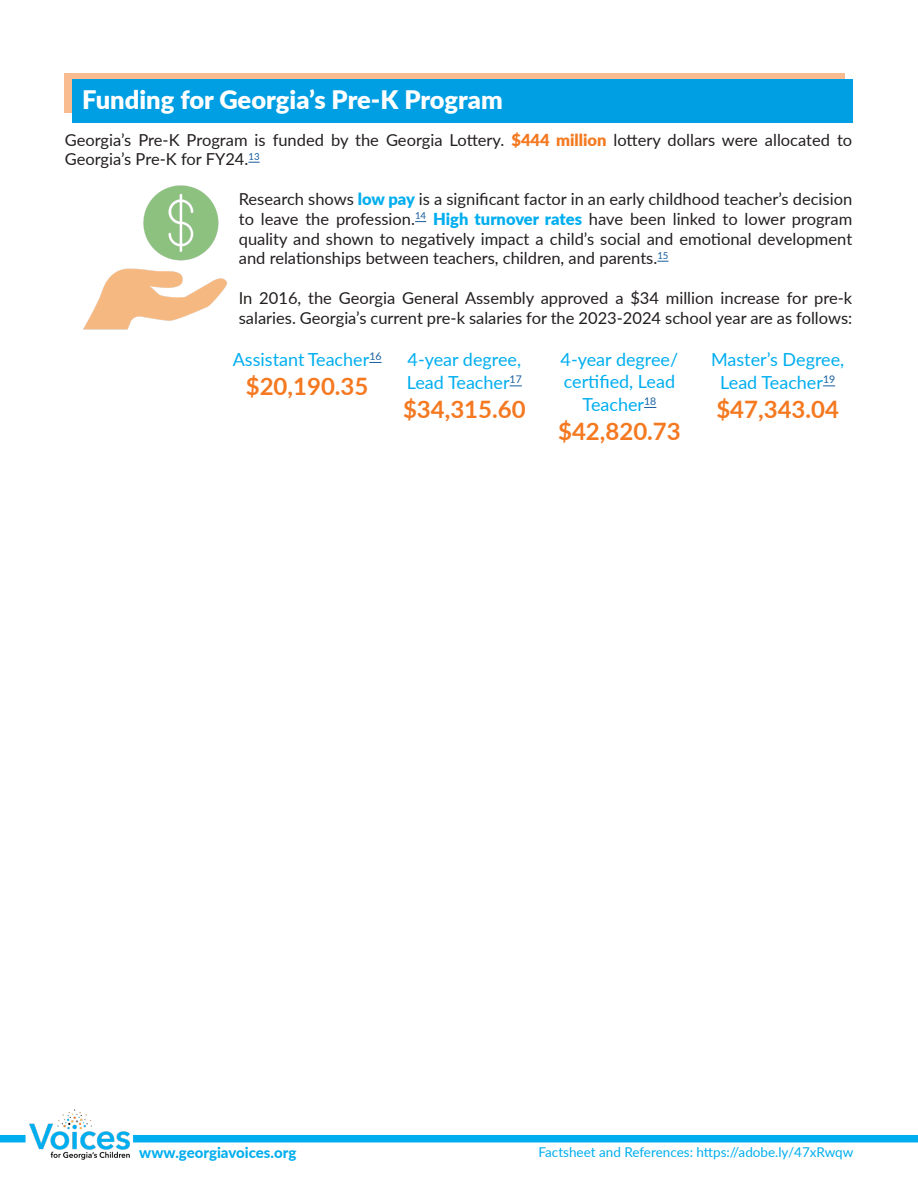
<style>
.page{position:relative;width:918px;height:1188px;background:#fff}
.page>*{position:absolute;margin:0;border:0;box-sizing:border-box;transform-origin:0 0}
.Title_section{font:900 25.5px "Lato";color:#fff}
.t1{font:700 24px "Lato";color:#f47921}
.t2{font:18px/21.6px "Lato";color:#00aeef}
.t3{font:16.5px/19.8px "Lato";color:#231f20}
.t4{font:800 15px "Lato";color:#00aeef}
.t5{font:13.5px "Lato";color:#00aeef}
.s1{font-weight:900;color:#f47921}
.s2{font-weight:900;color:#00aeef}
</style>
<div class="page">
<div style="left:0;top:1135px;width:26px;height:7px;background:#00aeef"></div>
<div style="left:133px;top:1135px;width:785px;height:7px;background:#00aeef"></div>
<img style="left:29px;top:1109px;width:101px;height:51px">
<div style="left:65px;top:73px;width:780px;height:40px;background:#f9bc90"></div>
<div style="left:73px;top:79px;width:780px;height:43px;background:#009fe3"></div>
<svg style="left:248px;top:162px;width:12px;height:1px"></svg>
<img style="left:83px;top:185px;width:144px;height:145px">
<svg style="left:369px;top:362px;width:13px;height:1px"></svg>
<svg style="left:510px;top:386px;width:12px;height:1px"></svg>
<svg style="left:644px;top:407px;width:12px;height:1px"></svg>
<svg style="left:823px;top:386px;width:12px;height:1px"></svg>
<p class="Title_section" style="left:82px;top:81px;width:422px">Funding for Georgia’s Pre-K Program</p>
<p class="t3" style="left:65px;top:129px;width:789px">Georgia’s Pre-K Program is funded by the Georgia Lottery. <span class="s1">$444 million</span> lottery dollars were allocated to<br>Georgia’s Pre-K for FY24.<sup>13</sup></p>
<p class="t3" style="left:239px;top:188px;width:615px;text-align:justify">Research shows <span class="s2">low pay</span> is a significant factor in an early childhood teacher’s decision to leave the profession.<sup>14</sup> <span class="s2">High turnover rates</span> have been linked to lower program quality and shown to negatively impact a child’s social and emotional development and relationships between teachers, children, and parents.<sup>15</sup></p>
<p class="t3" style="left:239px;top:287px;width:615px">In 2016, the Georgia General Assembly approved a $34 million increase for pre-k salaries. Georgia’s current pre-k salaries for the 2023-2024 school year are as follows:</p>
<p class="t2" style="left:233px;top:348px;width:150px">Assistant Teacher<sup>16</sup></p>
<p class="t1" style="left:246px;top:368px;width:124px">$20,190.35</p>
<p class="t2" style="left:711px;top:348px;width:135px">Master’s Degree,</p>
<p class="t2" style="left:720px;top:371px;width:116px">Lead Teacher<sup>19</sup></p>
<p class="t1" style="left:716px;top:392px;width:124px">$47,343.04</p>
<p class="t2" style="left:408px;top:348px;width:115px">4-year degree,</p>
<p class="t2" style="left:407px;top:371px;width:116px">Lead Teacher<sup>17</sup></p>
<p class="t1" style="left:403px;top:392px;width:124px">$34,315.60</p>
<p class="t2" style="left:561px;top:348px;width:119px">4-year degree/ certified, Lead</p>
<p class="t2" style="left:583px;top:393px;width:75px">Teacher<sup>18</sup></p>
<p class="t1" style="left:558px;top:413px;width:124px">$42,820.73</p>
<p class="t4" style="left:139px;top:1141px;width:159px">www.georgiavoices.org</p>
<p class="t5" style="left:539px;top:1142px;width:316px">Factsheet and References: https://adobe.ly/47xRwqw</p>
</div>
